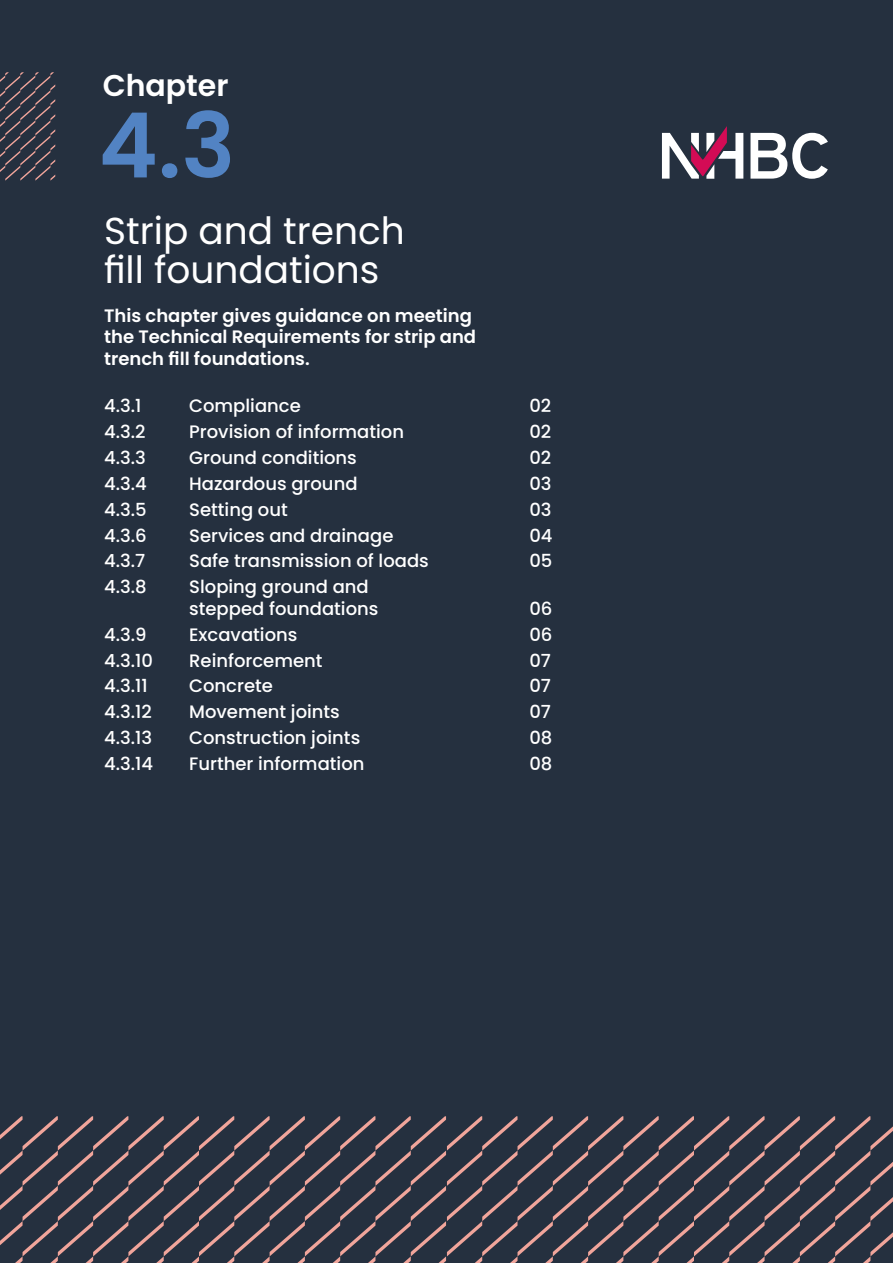
<style>
.page{position:relative;width:893px;height:1263px;background:#25303f}
.page>*{position:absolute;margin:0;border:0;box-sizing:border-box;transform-origin:0 0}
.t1{font:600 90px "Poppins";color:#5283c3}
.t2{font:37.5px/39px "Poppins";color:#fff}
.t3{font:600 30px "Poppins";color:#fff}
.t4{font:500 18px/21.6px "Poppins";color:#fff}
.t5{font:600 18px/21.6px "Poppins";color:#fff}
</style>
<div class="page">
<svg style="left:750px;top:133px;width:78px;height:46px"></svg>
<svg style="left:662px;top:126px;width:81px;height:53px"></svg>
<svg style="left:0;top:72px;width:55px;height:109px"></svg>
<svg style="left:0;top:1116px;width:893px;height:147px"></svg>
<h3 class="t3" style="left:103px;top:68px;width:127px">Chapter</h3>
<h1 class="t1" style="left:98px;top:94px;width:138px">4.3</h1>
<h2 class="t2" style="left:104px;top:211px;width:302px">Strip and trench fill foundations</h2>
<p class="t5" style="left:104px;top:305px;width:373px">This chapter gives guidance on meeting the Technical Requirements for strip and trench fill foundations.</p>
<p class="t4" style="left:104px;top:395px;width:39px">4.3.1</p>
<p class="t4" style="left:189px;top:395px;width:113px">Compliance</p>
<p class="t4" style="left:529px;top:395px;width:23px">02</p>
<p class="t4" style="left:104px;top:421px;width:43px">4.3.2</p>
<p class="t4" style="left:189px;top:421px;width:216px">Provision of information</p>
<p class="t4" style="left:529px;top:421px;width:23px">02</p>
<p class="t4" style="left:104px;top:447px;width:43px">4.3.3</p>
<p class="t4" style="left:189px;top:447px;width:169px">Ground conditions</p>
<p class="t4" style="left:529px;top:447px;width:23px">02</p>
<p class="t4" style="left:104px;top:473px;width:44px">4.3.4</p>
<p class="t4" style="left:189px;top:473px;width:170px">Hazardous ground</p>
<p class="t4" style="left:529px;top:473px;width:24px">03</p>
<p class="t4" style="left:104px;top:499px;width:44px">4.3.5</p>
<p class="t4" style="left:189px;top:499px;width:100px">Setting out</p>
<p class="t4" style="left:529px;top:499px;width:24px">03</p>
<p class="t4" style="left:104px;top:524px;width:44px">4.3.6</p>
<p class="t4" style="left:189px;top:524px;width:206px">Services and drainage</p>
<p class="t4" style="left:529px;top:524px;width:25px">04</p>
<p class="t4" style="left:104px;top:550px;width:43px">4.3.7</p>
<p class="t4" style="left:189px;top:550px;width:241px">Safe transmission of loads</p>
<p class="t4" style="left:529px;top:550px;width:25px">05</p>
<p class="t4" style="left:104px;top:576px;width:44px">4.3.8</p>
<p class="t4" style="left:189px;top:576px;width:191px">Sloping ground and stepped foundations</p>
<p class="t4" style="left:529px;top:598px;width:25px">06</p>
<p class="t4" style="left:104px;top:624px;width:44px">4.3.9</p>
<p class="t4" style="left:189px;top:624px;width:110px">Excavations</p>
<p class="t4" style="left:529px;top:624px;width:25px">06</p>
<p class="t4" style="left:104px;top:649px;width:50px">4.3.10</p>
<p class="t4" style="left:189px;top:649px;width:135px">Reinforcement</p>
<p class="t4" style="left:529px;top:649px;width:23px">07</p>
<p class="t4" style="left:104px;top:675px;width:45px">4.3.11</p>
<p class="t4" style="left:189px;top:675px;width:85px">Concrete</p>
<p class="t4" style="left:529px;top:675px;width:23px">07</p>
<p class="t4" style="left:104px;top:701px;width:49px">4.3.12</p>
<p class="t4" style="left:189px;top:701px;width:152px">Movement joints</p>
<p class="t4" style="left:529px;top:701px;width:23px">07</p>
<p class="t4" style="left:104px;top:727px;width:50px">4.3.13</p>
<p class="t4" style="left:189px;top:727px;width:173px">Construction joints</p>
<p class="t4" style="left:529px;top:727px;width:25px">08</p>
<p class="t4" style="left:104px;top:753px;width:50px">4.3.14</p>
<p class="t4" style="left:189px;top:753px;width:177px">Further information</p>
<p class="t4" style="left:529px;top:753px;width:25px">08</p>
</div>
